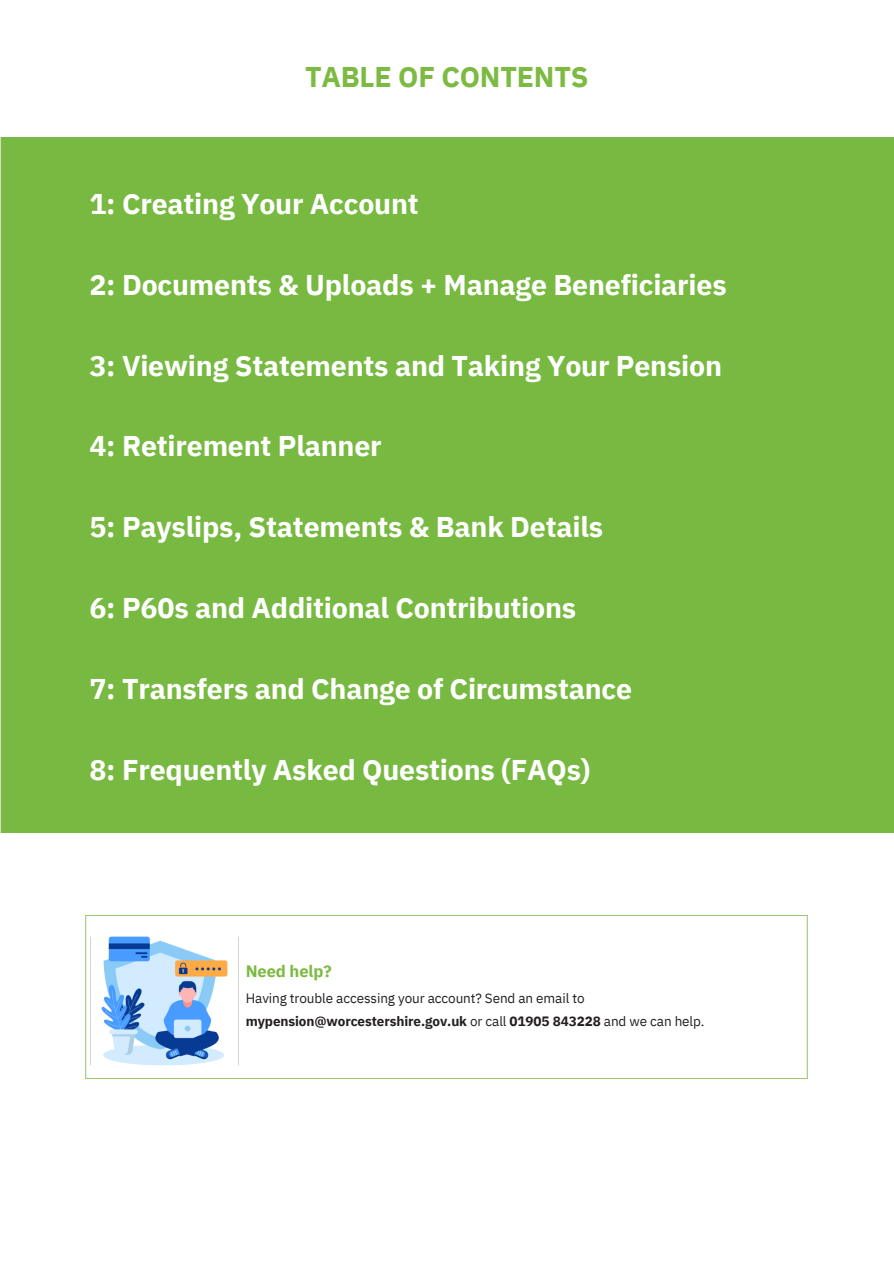
<style>
.page{position:relative;width:894px;height:1264px;background:#fff}
.page>*{position:absolute;margin:0;border:0;box-sizing:border-box;transform-origin:0 0}
.t1{font:700 28.5px "IBM Plex Sans";letter-spacing:-.005em;color:#fff}
.t2{font:700 28.5px "IBM Plex Sans";letter-spacing:-.005em;color:#7cba42}
.t3{font:700 16.5px "IBM Plex Sans";letter-spacing:-.005em;color:#7cba42}
.t4{font:700 13.5px "IBM Plex Sans";letter-spacing:-.005em;color:#231f20}
.t5{font:13.5px "IBM Plex Sans";letter-spacing:-.005em;color:#231f20}
.s1{font-weight:400}
</style>
<div class="page">
<div style="left:0;top:138px;width:893px;height:694px;background:#78b941"></div>
<img style="left:85px;top:915px;width:723px;height:163px">
<img style="left:85px;top:929px;width:160px;height:143px">
<h1 class="t2" style="left:305px;top:57px;width:285px">TABLE OF CONTENTS</h1>
<p class="t1" style="left:89px;top:185px;width:331px">1: Creating Your Account</p>
<p class="t1" style="left:89px;top:265px;width:638px">2: Documents &amp; Uploads + Manage Beneficiaries</p>
<p class="t1" style="left:89px;top:346px;width:634px">3: Viewing Statements and Taking Your Pension</p>
<p class="t1" style="left:89px;top:427px;width:294px">4: Retirement Planner</p>
<p class="t1" style="left:89px;top:508px;width:515px">5: Payslips, Statements &amp; Bank Details</p>
<p class="t1" style="left:89px;top:589px;width:488px">6: P60s and Additional Contributions</p>
<p class="t1" style="left:89px;top:669px;width:544px">7: Transfers and Change of Circumstance</p>
<p class="t1" style="left:89px;top:750px;width:502px">8: Frequently Asked Questions (FAQs)</p>
<h2 class="t3" style="left:246px;top:960px;width:87px">Need help?</h2>
<p class="t5" style="left:246px;top:989px;width:340px">Having trouble accessing your account? Send an email to</p>
<p class="t4" style="left:246px;top:1011px;width:460px">mypension@worcestershire.gov.uk <span class="s1">or call</span> 01905 843228 <span class="s1">and we can help.</span></p>
</div>
